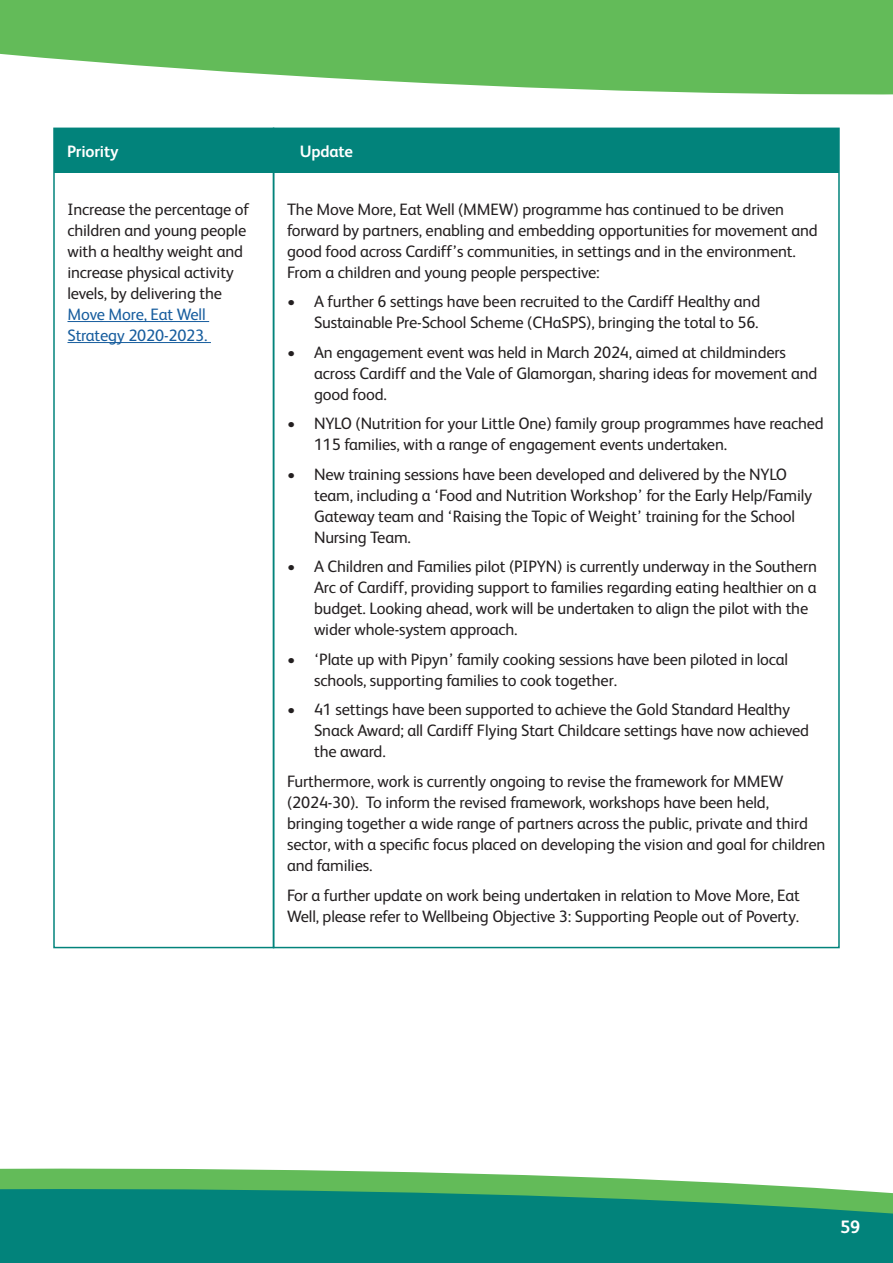
<style>
.page{position:relative;width:893px;height:1263px;background:#fff}
.page>*{position:absolute;margin:0;border:0;box-sizing:border-box;transform-origin:0 0}
.t1{font:700 18px "FS Albert";color:#fff}
.Body{font:16.5px/21px "FS Albert";letter-spacing:-.01em;color:#231f20}
.Body-2{font:700 16.5px "FS Albert";letter-spacing:-.01em;color:#fff}
.s1{color:#175d9e}
</style>
<div class="page">
<hr style="left:68px;top:321px;width:141px;height:1px;background:#175d9e">
<hr style="left:68px;top:342px;width:143px;height:1px;background:#175d9e">
<div style="left:53px;top:128px;width:221px;height:820px;border:2px solid #02837b"></div>
<div style="left:54px;top:129px;width:219px;height:44px;background:#02837b"></div>
<div style="left:274px;top:129px;width:565px;height:44px;background:#02837b"></div>
<svg style="left:0;top:0;width:893px;height:95px;background:#7ac571"></svg>
<svg style="left:0;top:1168px;width:780px;height:18px;fill:#63bb59"></svg>
<svg style="left:0;top:1186px;width:893px;height:77px;background:#0f8a77"></svg>
<p class="Body-2" style="left:67px;top:140px;width:53px">Priority</p>
<p class="Body-2" style="left:300px;top:140px;width:55px">Update</p>
<p class="Body" style="left:68px;top:198px;width:183px">Increase the percentage of children and young people with a healthy weight and increase physical activity levels, by delivering the<br><span class="s1">Move More, Eat Well<br>Strategy 2020-2023.</span></p>
<p class="Body" style="left:287px;top:198px;width:532px">The Move More, Eat Well (MMEW) programme has continued to be driven forward by partners, enabling and embedding opportunities for movement and good food across Cardiff’s communities, in settings and in the environment.<br>From a children and young people perspective:</p>
<p class="Body" style="left:287px;top:290px;width:475px;text-align:right">• A further 6 settings have been recruited to the Cardiff Healthy and<br>Sustainable Pre-School Scheme (CHaSPS), bringing the total to 56.</p>
<p class="Body" style="left:314px;top:341px;width:505px;text-indent:-27px">• An engagement event was held in March 2024, aimed at childminders across Cardiff and the Vale of Glamorgan, sharing ideas for movement and good food.</p>
<p class="Body" style="left:314px;top:412px;width:511px;text-indent:-27px">• NYLO (Nutrition for your Little One) family group programmes have reached<br>115 families, with a range of engagement events undertaken.</p>
<p class="Body" style="left:314px;top:463px;width:500px;text-indent:-27px">• New training sessions have been developed and delivered by the NYLO team, including a ‘Food and Nutrition Workshop’ for the Early Help/Family Gateway team and ‘Raising the Topic of Weight’ training for the School Nursing Team.</p>
<p class="Body" style="left:314px;top:555px;width:504px;text-indent:-27px">• A Children and Families pilot (PIPYN) is currently underway in the Southern Arc of Cardiff, providing support to families regarding eating healthier on a budget. Looking ahead, work will be undertaken to align the pilot with the wider whole-system approach.</p>
<p class="Body" style="left:314px;top:648px;width:476px;text-indent:-27px">• ‘Plate up with Pipyn’ family cooking sessions have been piloted in local schools, supporting families to cook together.</p>
<p class="Body" style="left:314px;top:698px;width:497px;text-indent:-27px">• 41 settings have been supported to achieve the Gold Standard Healthy<br>Snack Award; all Cardiff Flying Start Childcare settings have now achieved the award.</p>
<p class="Body" style="left:287px;top:770px;width:540px">Furthermore, work is currently ongoing to revise the framework for MMEW (2024-30). To inform the revised framework, workshops have been held, bringing together a wide range of partners across the public, private and third sector, with a specific focus placed on developing the vision and goal for children and families.</p>
<p class="Body" style="left:287px;top:883px;width:514px">For a further update on work being undertaken in relation to Move More, Eat<br>Well, please refer to Wellbeing Objective 3: Supporting People out of Poverty.</p>
<p class="t1" style="left:840px;top:1215px;width:22px">59</p>
</div>
